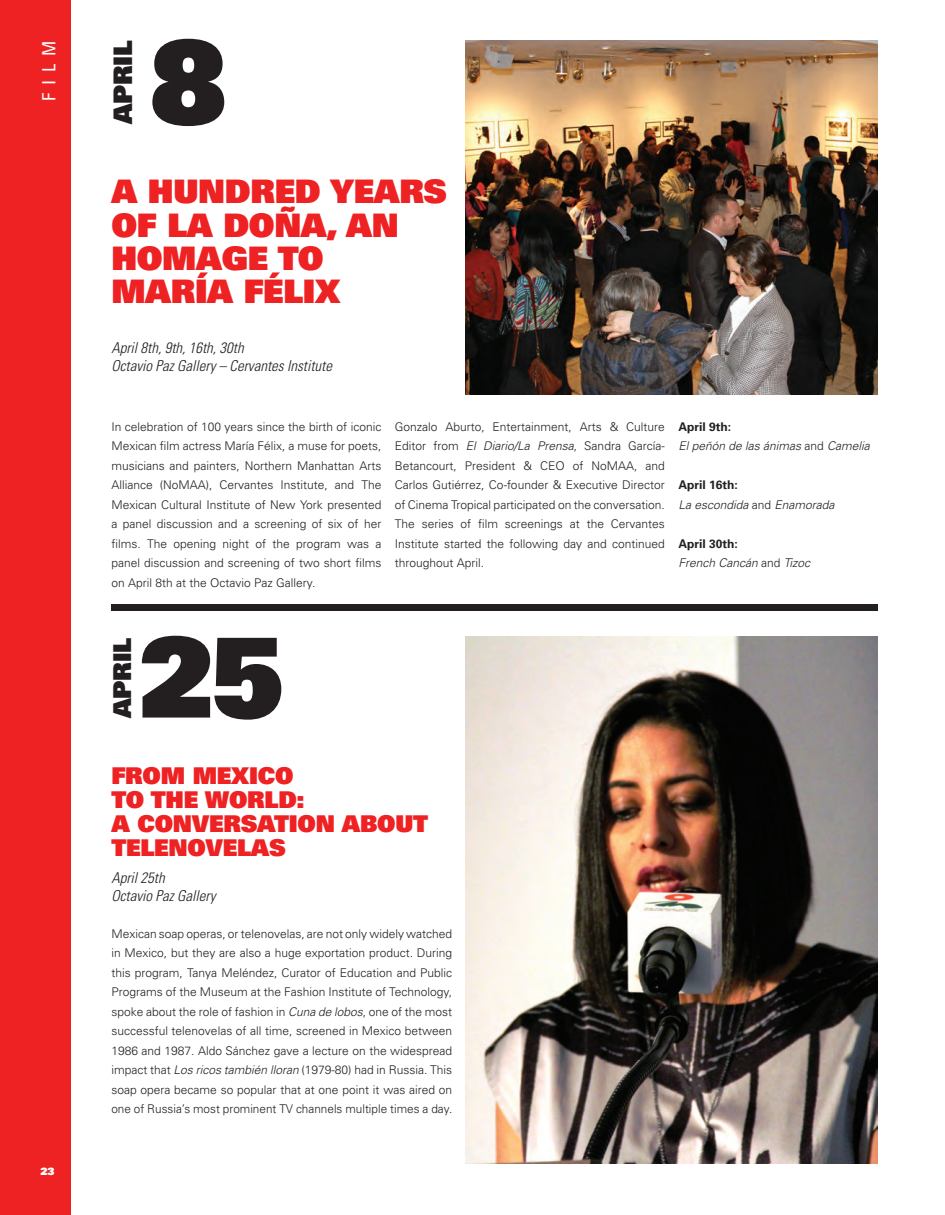
<style>
.page{position:relative;width:945px;height:1215px;background:#fff}
.page>*{position:absolute;margin:0;border:0;box-sizing:border-box;transform-origin:0 0}
.t1{font:900 114.9px "Univers";color:#231f20}
.t2{font:900 110.4px "Univers";color:#231f20}
.t3{font:900 32.4px/33.5px "Univers";letter-spacing:-.01em;color:#ee2123}
.t4{font:900 25.65px "Univers";color:#231f20}
.t5{font:900 24.6px "Univers";color:#231f20}
.t6{font:900 23.1px/24.2px "Univers";letter-spacing:-.01em;color:#ee2123}
.t7{font:condensed 18.3px "Univers";color:#fff}
.t8{font:italic 300 condensed 15px/18.9px "Univers";color:#231f20}
.t9{font:300 12px/19.5px "Univers";color:#231f20;text-align:justify}
.t10{font:italic 300 12px/19.5px "Univers";color:#231f20}
.t11{font:900 10.05px "Univers";color:#fff}
.s1{font-style:italic}
.s2{font-weight:700;font-style:normal}
.s3{font-style:normal}
</style>
<div class="page">
<div style="left:0;top:0;width:70px;height:1215px;background:#ee2123"></div>
<div style="left:111px;top:604px;width:767px;height:7px;background:#231f20"></div>
<img style="left:466px;top:637px;width:411px;height:526px">
<img style="left:466px;top:40px;width:412px;height:354px">
<h3 class="t7" style="left:37px;top:101px;width:62px;rotate:-90deg">FILM</h3>
<p class="t11" style="left:40px;top:1164px;width:16px">23</p>
<h3 class="t4" style="left:106px;top:124px;width:85px;rotate:-90deg">APRIL</h3>
<h1 class="t1" style="left:149px;top:7px;width:80px">8</h1>
<h3 class="t3" style="left:111px;top:174px;width:337px">A HUNDRED YEARS<br>OF LA DOÑA, AN<br>HOMAGE TO<br>MARÍA FÉLIX</h3>
<p class="t8" style="left:111px;top:338px;width:222px">April 8th, 9th, 16th, 30th<br>Octavio Paz Gallery – Cervantes Institute</p>
<p class="t9" style="left:111px;top:416px;width:272px">In celebration of 100 years since the birth of iconic Mexican film actress María Félix, a muse for poets, musicians and painters, Northern Manhattan Arts Alliance (NoMAA), Cervantes Institute, and The Mexican Cultural Institute of New York presented a panel discussion and a screening of six of her films. The opening night of the program was a panel discussion and screening of two short films on April 8th at the Octavio Paz Gallery.</p>
<p class="t9" style="left:395px;top:416px;width:272px">Gonzalo Aburto, Entertainment, Arts &amp; Culture Editor from <span class="s1">El Diario/La Prensa</span>, Sandra García-Betancourt, President &amp; CEO of NoMAA, and Carlos Gutiérrez, Co-founder &amp; Executive Director of Cinema Tropical participated on the conversation.<br>The series of film screenings at the Cervantes Institute started the following day and continued throughout April.</p>
<p class="t10" style="left:678px;top:416px;width:193px"><span class="s2">April 9th:<br></span>El peñón de las ánimas <span class="s3">and</span> Camelia</p>
<p class="t10" style="left:678px;top:475px;width:158px"><span class="s2">April 16th:<br></span>La escondida <span class="s3">and</span> Enamorada</p>
<p class="t10" style="left:678px;top:533px;width:133px"><span class="s2">April 30th:<br></span>French Cancán <span class="s3">and</span> Tizoc</p>
<h3 class="t5" style="left:106px;top:718px;width:82px;rotate:-90deg">APRIL</h3>
<h2 class="t2" style="left:138px;top:605px;width:148px">25</h2>
<h3 class="t6" style="left:111px;top:763px;width:318px">FROM MEXICO<br>TO THE WORLD:<br>A CONVERSATION ABOUT<br>TELENOVELAS</h3>
<p class="t8" style="left:111px;top:868px;width:106px">April 25th<br>Octavio Paz Gallery</p>
<p class="t9" style="left:111px;top:923px;width:342px">Mexican soap operas, or telenovelas, are not only widely watched in Mexico, but they are also a huge exportation product. During this program, Tanya Meléndez, Curator of Education and Public Programs of the Museum at the Fashion Institute of Technology, spoke about the role of fashion in <span class="s1">Cuna de lobos</span>, one of the most successful telenovelas of all time, screened in Mexico between 1986 and 1987. Aldo Sánchez gave a lecture on the widespread impact that <span class="s1">Los ricos también lloran</span> (1979-80) had in Russia. This soap opera became so popular that at one point it was aired on one of Russia’s most prominent TV channels multiple times a day.</p>
</div>
